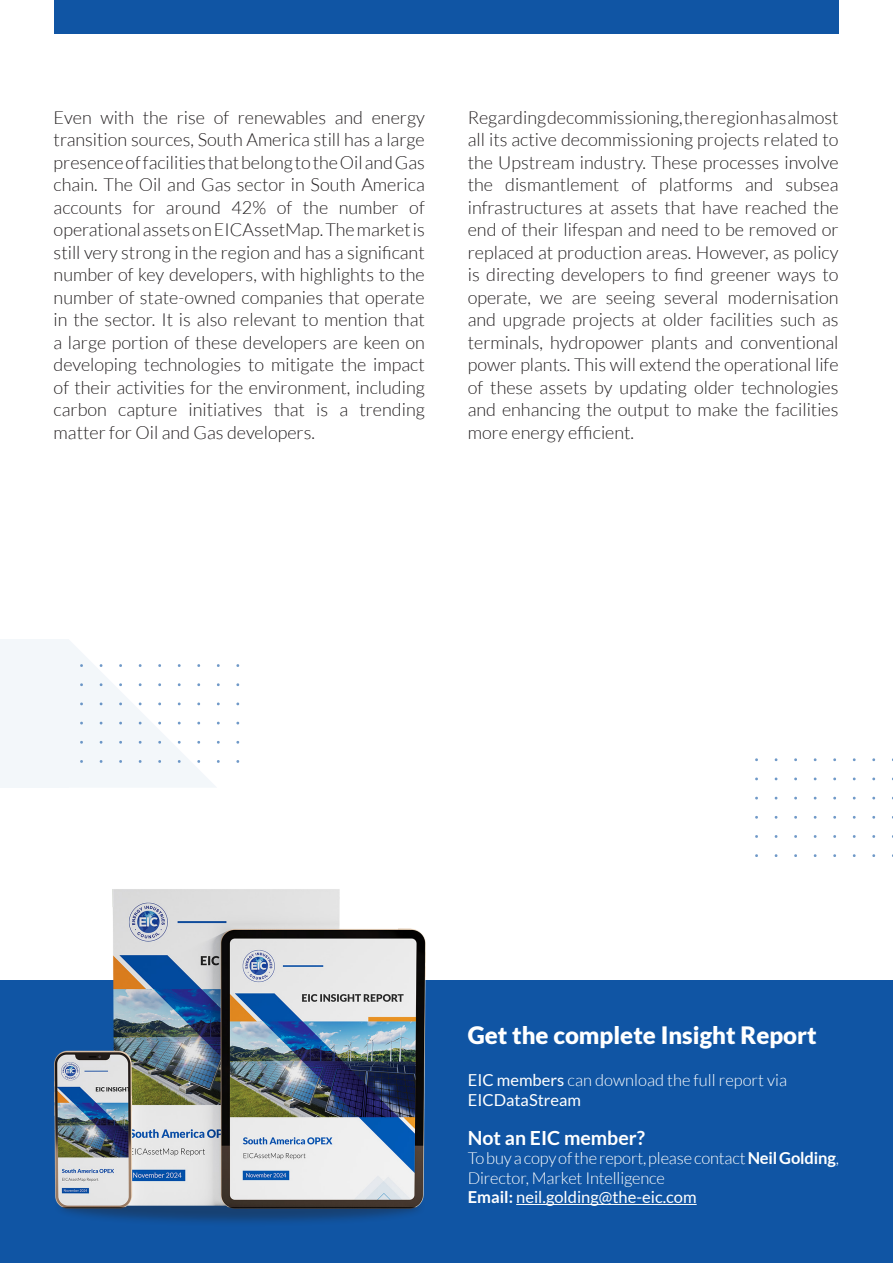
<style>
.page{position:relative;width:893px;height:1263px;background:#fff}
.page>*{position:absolute;margin:0;border:0;box-sizing:border-box;transform-origin:0 0}
.t1{font:900 24px "Lato";color:#fff}
.t2{font:700 19.5px "Lato";color:#fff}
.t3{font:300 18px/22.5px "Lato";color:#231f20;text-align:justify}
.t4{font:300 16.5px/19.5px "Lato";letter-spacing:-.01em;color:#fff}
.t5{font:16.5px "Lato";color:#fff}
.s1{font-weight:400}
.s2{font-weight:700}
</style>
<div class="page">
<div style="left:54px;top:0;width:785px;height:34px;background:#1055a4"></div>
<div style="left:0;top:981px;width:893px;height:282px;background:#1055a4"></div>
<div style="left:52px;top:1184px;width:374px;height:44px;background:#231f20;opacity:.75"></div>
<img style="left:54px;top:889px;width:371px;height:320px">
<hr style="left:516px;top:1204px;width:181px;height:1px;background:#fff">
<div style="left:0;top:639px;width:69px;height:149px;background:#f3f7fa"></div>
<svg style="left:69px;top:640px;width:151px;height:147px"></svg>
<svg style="left:774px;top:796px;width:4px;height:4px"></svg>
<p class="t3" style="left:54px;top:106px;width:373px">Even with the rise of renewables and energy transition sources, South America still has a large presence of facilities that belong to the Oil and Gas chain. The Oil and Gas sector in South America accounts for around 42% of the number of operational assets on EICAssetMap. The market is still very strong in the region and has a significant number of key developers, with highlights to the number of state-owned companies that operate in the sector. It is also relevant to mention that a large portion of these developers are keen on developing technologies to mitigate the impact of their activities for the environment, including carbon capture initiatives that is a trending matter for Oil and Gas developers.</p>
<p class="t3" style="left:468px;top:106px;width:372px">Regarding decommissioning, the region has almost all its active decommissioning projects related to the Upstream industry. These processes involve the dismantlement of platforms and subsea infrastructures at assets that have reached the end of their lifespan and need to be removed or replaced at production areas. However, as policy is directing developers to find greener ways to operate, we are seeing several modernisation and upgrade projects at older facilities such as terminals, hydropower plants and conventional power plants. This will extend the operational life of these assets by updating older technologies and enhancing the output to make the facilities more energy efficient.</p>
<p class="t1" style="left:468px;top:1021px;width:350px">Get the complete Insight Report</p>
<p class="t4" style="left:468px;top:1071px;width:321px"><span class="s1">EIC members</span> can download the full report via</p>
<p class="t5" style="left:468px;top:1091px;width:115px">EICDataStream</p>
<p class="t2" style="left:468px;top:1126px;width:179px">Not an EIC member?</p>
<p class="t4" style="left:468px;top:1149px;width:373px">To buy a copy of the report, please contact <span class="s2">Neil Golding</span>,<br>Director, Market Intelligence</p>
<p class="t5" style="left:468px;top:1188px;width:230px"><span class="s2">Email:</span> neil.golding@the-eic.com</p>
</div>
